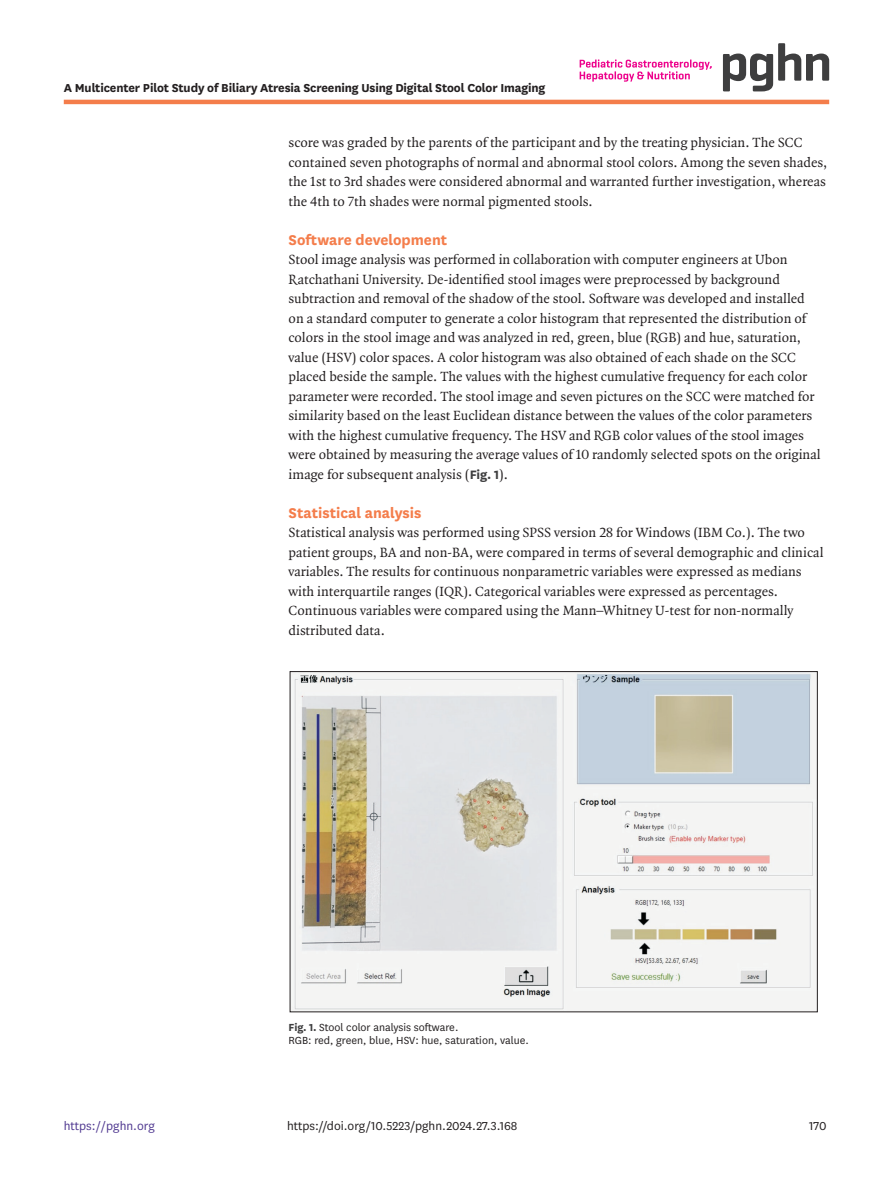
<style>
.page{position:relative;width:893px;height:1191px;background:#fff}
.page>*{position:absolute;margin:0;border:0;box-sizing:border-box;transform-origin:0 0}
.body_title2{font:700 16.5px "National";color:#f47d4b}
.body_p_first{font:14.25px/19.5px "Quadraat OT";color:#231f20}
.alt-title-type{font:700 13.5px "National";letter-spacing:-.01em;color:#231f20}
.doi_running_footer{font:13.5px "National";color:#231f20}
.t1{font:13.5px "National";color:#513a91}
.fig_caption{font:12px/13.5px "National";color:#231f20}
.s1{font-family:"National";font-weight:700;color:#3e3e3f}
.s2{font-weight:700;color:#3e3e3f}
</style>
<div class="page">
<hr style="left:64px;top:100px;width:765px;height:4px;background:#f47d4b">
<svg style="left:723px;top:43px;width:106px;height:48px"></svg>
<svg style="left:580px;top:60px;width:132px;height:22px"></svg>
<img style="left:292px;top:673px;width:524px;height:337px">
<p class="alt-title-type" style="left:64px;top:78px;width:483px">A Multicenter Pilot Study of Biliary Atresia Screening Using Digital Stool Color Imaging</p>
<p class="body_p_first" style="left:289px;top:133px;width:540px">score was graded by the parents of the participant and by the treating physician. The SCC contained seven photographs of normal and abnormal stool colors. Among the seven shades, the 1st to 3rd shades were considered abnormal and warranted further investigation, whereas the 4th to 7th shades were normal pigmented stools.</p>
<p class="body_title2" style="left:289px;top:228px;width:160px">Software development</p>
<p class="body_p_first" style="left:289px;top:250px;width:534px">Stool image analysis was performed in collaboration with computer engineers at Ubon Ratchathani University. De-identified stool images were preprocessed by background subtraction and removal of the shadow of the stool. Software was developed and installed on a standard computer to generate a color histogram that represented the distribution of colors in the stool image and was analyzed in red, green, blue (RGB) and hue, saturation, value (HSV) color spaces. A color histogram was also obtained of each shade on the SCC placed beside the sample. The values with the highest cumulative frequency for each color parameter were recorded. The stool image and seven pictures on the SCC were matched for similarity based on the least Euclidean distance between the values of the color parameters with the highest cumulative frequency. The HSV and RGB color values of the stool images were obtained by measuring the average values of 10 randomly selected spots on the original image for subsequent analysis (<span class="s1">Fig. 1</span>).</p>
<p class="body_title2" style="left:289px;top:501px;width:134px">Statistical analysis</p>
<p class="body_p_first" style="left:289px;top:523px;width:536px">Statistical analysis was performed using SPSS version 28 for Windows (IBM Co.). The two patient groups, BA and non-BA, were compared in terms of several demographic and clinical variables. The results for continuous nonparametric variables were expressed as medians with interquartile ranges (IQR). Categorical variables were expressed as percentages.<br>Continuous variables were compared using the Mann–Whitney U-test for non-normally distributed data.</p>
<p class="fig_caption" style="left:289px;top:1020px;width:242px"><span class="s2">Fig. 1.</span> Stool color analysis software.<br>RGB: red, green, blue, HSV: hue, saturation, value.</p>
<p class="t1" style="left:64px;top:1116px;width:93px">https://pghn.org</p>
<p class="doi_running_footer" style="left:287px;top:1116px;width:232px">https://doi.org/10.5223/pghn.2024.27.3.168</p>
<p class="doi_running_footer" style="left:809px;top:1116px;width:19px">170</p>
</div>
